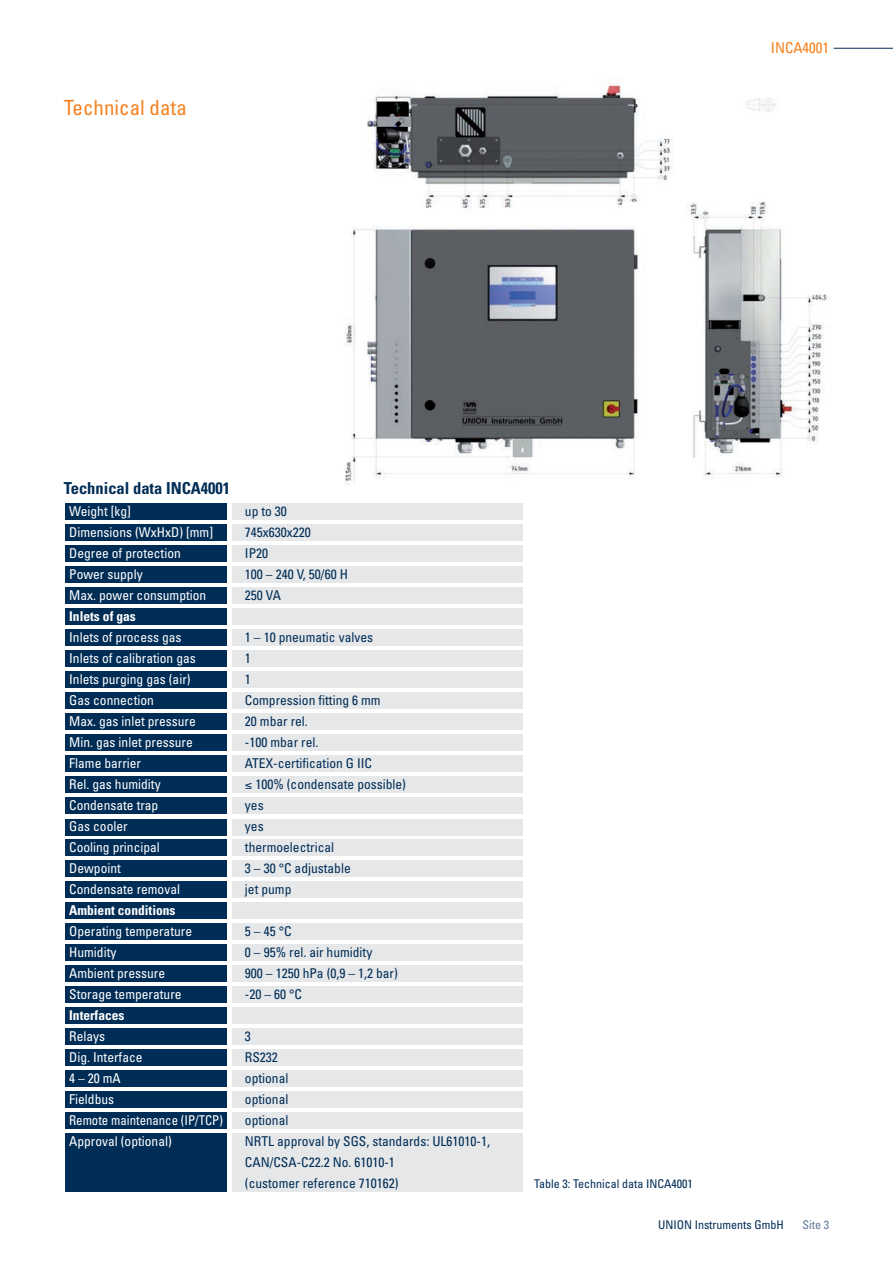
<style>
.page{position:relative;width:893px;height:1263px;background:#fff}
.page>*{position:absolute;margin:0;border:0;box-sizing:border-box;transform-origin:0 0}
.t1{font:condensed 21px "Univers";color:#f58220}
.t2{font:700 condensed 16.5px "Univers";color:#002d56}
.t3{font:condensed 15px "Univers";color:#f58220}
.t4{font:condensed 13.5px "Univers";color:#fff}
.t5{font:condensed 13.5px/21px "Univers";color:#002d56}
.t6{font:700 condensed 13.5px "Univers";color:#fff}
.t7{font:condensed 13.5px "Univers";color:#fff;scale:.95 1}
.t8{font:condensed 12px "Univers";color:#002d56}
.t9{font:condensed 12px "Univers";color:#62799a}
</style>
<div class="page">
<img style="left:345px;top:84px;width:485px;height:401px">
<hr style="left:834px;top:48px;width:59px;height:1px;background:#002d56">
<div style="left:65px;top:503px;width:162px;height:17px;background:#002d56"></div>
<div style="left:232px;top:503px;width:290px;height:17px;background:#e6e7e9"></div>
<div style="left:232px;top:524px;width:290px;height:17px;background:#e6e7e9"></div>
<div style="left:232px;top:545px;width:290px;height:17px;background:#e6e7e9"></div>
<div style="left:232px;top:566px;width:290px;height:17px;background:#e6e7e9"></div>
<div style="left:232px;top:587px;width:290px;height:17px;background:#e6e7e9"></div>
<div style="left:232px;top:608px;width:290px;height:17px;background:#e6e7e9"></div>
<div style="left:232px;top:629px;width:290px;height:17px;background:#e6e7e9"></div>
<div style="left:232px;top:650px;width:290px;height:17px;background:#e6e7e9"></div>
<div style="left:232px;top:671px;width:290px;height:17px;background:#e6e7e9"></div>
<div style="left:232px;top:692px;width:290px;height:17px;background:#e6e7e9"></div>
<div style="left:232px;top:713px;width:290px;height:17px;background:#e6e7e9"></div>
<div style="left:232px;top:734px;width:290px;height:17px;background:#e6e7e9"></div>
<div style="left:232px;top:755px;width:290px;height:17px;background:#e6e7e9"></div>
<div style="left:232px;top:776px;width:290px;height:17px;background:#e6e7e9"></div>
<div style="left:232px;top:797px;width:290px;height:17px;background:#e6e7e9"></div>
<div style="left:232px;top:860px;width:290px;height:17px;background:#e6e7e9"></div>
<div style="left:232px;top:819px;width:290px;height:17px;background:#e6e7e9"></div>
<div style="left:232px;top:839px;width:290px;height:17px;background:#e6e7e9"></div>
<div style="left:232px;top:881px;width:290px;height:17px;background:#e6e7e9"></div>
<div style="left:232px;top:902px;width:290px;height:17px;background:#e6e7e9"></div>
<div style="left:232px;top:923px;width:290px;height:17px;background:#e6e7e9"></div>
<div style="left:232px;top:944px;width:290px;height:17px;background:#e6e7e9"></div>
<div style="left:232px;top:965px;width:290px;height:17px;background:#e6e7e9"></div>
<div style="left:232px;top:986px;width:290px;height:17px;background:#e6e7e9"></div>
<div style="left:232px;top:1007px;width:290px;height:17px;background:#e6e7e9"></div>
<div style="left:232px;top:1028px;width:290px;height:17px;background:#e6e7e9"></div>
<div style="left:232px;top:1049px;width:290px;height:17px;background:#e6e7e9"></div>
<div style="left:232px;top:1070px;width:290px;height:17px;background:#e6e7e9"></div>
<div style="left:232px;top:1091px;width:290px;height:17px;background:#e6e7e9"></div>
<div style="left:232px;top:1112px;width:290px;height:17px;background:#e6e7e9"></div>
<div style="left:232px;top:1133px;width:290px;height:49px;background:#e6e7e9"></div>
<div style="left:232px;top:1175px;width:290px;height:17px;background:#e6e7e9"></div>
<div style="left:65px;top:524px;width:162px;height:17px;background:#002d56"></div>
<div style="left:65px;top:545px;width:162px;height:17px;background:#002d56"></div>
<div style="left:65px;top:566px;width:162px;height:17px;background:#002d56"></div>
<div style="left:65px;top:587px;width:162px;height:17px;background:#002d56"></div>
<div style="left:65px;top:608px;width:162px;height:17px;background:#002d56"></div>
<div style="left:65px;top:629px;width:162px;height:17px;background:#002d56"></div>
<div style="left:65px;top:650px;width:162px;height:17px;background:#002d56"></div>
<div style="left:65px;top:671px;width:162px;height:17px;background:#002d56"></div>
<div style="left:65px;top:692px;width:162px;height:17px;background:#002d56"></div>
<div style="left:65px;top:713px;width:162px;height:17px;background:#002d56"></div>
<div style="left:65px;top:734px;width:162px;height:17px;background:#002d56"></div>
<div style="left:65px;top:755px;width:162px;height:17px;background:#002d56"></div>
<div style="left:65px;top:776px;width:162px;height:17px;background:#002d56"></div>
<div style="left:65px;top:797px;width:162px;height:17px;background:#002d56"></div>
<div style="left:65px;top:860px;width:162px;height:17px;background:#002d56"></div>
<div style="left:65px;top:818px;width:162px;height:17px;background:#002d56"></div>
<div style="left:65px;top:839px;width:162px;height:17px;background:#002d56"></div>
<div style="left:65px;top:881px;width:162px;height:17px;background:#002d56"></div>
<div style="left:65px;top:902px;width:162px;height:17px;background:#002d56"></div>
<div style="left:65px;top:923px;width:162px;height:17px;background:#002d56"></div>
<div style="left:65px;top:944px;width:162px;height:17px;background:#002d56"></div>
<div style="left:65px;top:965px;width:162px;height:17px;background:#002d56"></div>
<div style="left:65px;top:986px;width:162px;height:17px;background:#002d56"></div>
<div style="left:65px;top:1007px;width:162px;height:17px;background:#002d56"></div>
<div style="left:65px;top:1028px;width:162px;height:17px;background:#002d56"></div>
<div style="left:65px;top:1049px;width:162px;height:17px;background:#002d56"></div>
<div style="left:65px;top:1070px;width:162px;height:17px;background:#002d56"></div>
<div style="left:65px;top:1091px;width:162px;height:17px;background:#002d56"></div>
<div style="left:65px;top:1112px;width:162px;height:17px;background:#002d56"></div>
<div style="left:65px;top:1133px;width:162px;height:46px;background:#002d56"></div>
<div style="left:65px;top:1175px;width:162px;height:17px;background:#002d56"></div>
<h1 class="t1" style="left:64px;top:100px;width:125px">Technical data</h1>
<p class="t3" style="left:771px;top:43px;width:60px">INCA4001</p>
<p class="t2" style="left:64px;top:482px;width:168px">Technical data INCA4001</p>
<p class="t4" style="left:69px;top:506px;width:63px">Weight [kg]</p>
<p class="t5" style="left:245px;top:502px;width:43px">up to 30</p>
<p class="t4" style="left:69px;top:527px;width:145px">Dimensions (WxHxD) [mm]</p>
<p class="t5" style="left:245px;top:523px;width:67px">745x630x220</p>
<p class="t4" style="left:69px;top:548px;width:113px">Degree of protection</p>
<p class="t5" style="left:245px;top:544px;width:25px">IP20</p>
<p class="t4" style="left:69px;top:569px;width:75px">Power supply</p>
<p class="t5" style="left:245px;top:565px;width:104px">100 – 240 V, 50/60 H</p>
<p class="t4" style="left:69px;top:590px;width:139px">Max. power consumption</p>
<p class="t5" style="left:245px;top:586px;width:38px">250 VA</p>
<p class="t6" style="left:69px;top:611px;width:68px">Inlets of gas</p>
<p class="t4" style="left:69px;top:632px;width:114px">Inlets of process gas</p>
<p class="t5" style="left:245px;top:628px;width:130px">1 – 10 pneumatic valves</p>
<p class="t4" style="left:69px;top:653px;width:128px">Inlets of calibration gas</p>
<p class="t5" style="left:245px;top:649px;width:7px">1</p>
<p class="t4" style="left:69px;top:674px;width:123px">Inlets purging gas (air)</p>
<p class="t5" style="left:245px;top:670px;width:7px">1</p>
<p class="t4" style="left:69px;top:695px;width:86px">Gas connection</p>
<p class="t5" style="left:245px;top:691px;width:137px">Compression fitting 6 mm</p>
<p class="t4" style="left:69px;top:716px;width:128px">Max. gas inlet pressure</p>
<p class="t5" style="left:245px;top:712px;width:64px">20 mbar rel.</p>
<p class="t4" style="left:69px;top:737px;width:125px">Min. gas inlet pressure</p>
<p class="t5" style="left:245px;top:733px;width:75px">-100 mbar rel.</p>
<p class="t4" style="left:69px;top:758px;width:73px">Flame barrier</p>
<p class="t5" style="left:245px;top:754px;width:129px">ATEX-certification G IIC</p>
<p class="t4" style="left:69px;top:779px;width:93px">Rel. gas humidity</p>
<p class="t5" style="left:245px;top:775px;width:163px">≤ 100% (condensate possible)</p>
<p class="t4" style="left:69px;top:800px;width:91px">Condensate trap</p>
<p class="t5" style="left:245px;top:796px;width:20px">yes</p>
<p class="t4" style="left:69px;top:821px;width:60px">Gas cooler</p>
<p class="t5" style="left:245px;top:817px;width:20px">yes</p>
<p class="t4" style="left:69px;top:842px;width:92px">Cooling principal</p>
<p class="t5" style="left:245px;top:838px;width:91px">thermoelectrical</p>
<p class="t4" style="left:69px;top:863px;width:53px">Dewpoint</p>
<p class="t5" style="left:245px;top:859px;width:107px">3 – 30 °C adjustable</p>
<p class="t4" style="left:69px;top:884px;width:112px">Condensate removal</p>
<p class="t5" style="left:245px;top:880px;width:48px">jet pump</p>
<p class="t6" style="left:69px;top:906px;width:108px">Ambient conditions</p>
<p class="t4" style="left:69px;top:927px;width:124px">Operating temperature</p>
<p class="t5" style="left:245px;top:922px;width:48px">5 – 45 °C</p>
<p class="t4" style="left:69px;top:948px;width:49px">Humidity</p>
<p class="t5" style="left:245px;top:943px;width:129px">0 – 95% rel. air humidity</p>
<p class="t4" style="left:69px;top:969px;width:97px">Ambient pressure</p>
<p class="t5" style="left:245px;top:964px;width:154px">900 – 1250 hPa (0,9 – 1,2 bar)</p>
<p class="t4" style="left:69px;top:990px;width:114px">Storage temperature</p>
<p class="t5" style="left:245px;top:985px;width:59px">-20 – 60 °C</p>
<p class="t6" style="left:69px;top:1011px;width:57px">Interfaces</p>
<p class="t4" style="left:69px;top:1032px;width:37px">Relays</p>
<p class="t5" style="left:245px;top:1027px;width:7px">3</p>
<p class="t4" style="left:69px;top:1053px;width:75px">Dig. Interface</p>
<p class="t5" style="left:245px;top:1048px;width:34px">RS232</p>
<p class="t4" style="left:69px;top:1074px;width:53px">4 – 20 mA</p>
<p class="t5" style="left:245px;top:1069px;width:45px">optional</p>
<p class="t4" style="left:69px;top:1095px;width:46px">Fieldbus</p>
<p class="t5" style="left:245px;top:1090px;width:45px">optional</p>
<p class="t7" style="left:69px;top:1115px;width:163px">Remote maintenance (IP/TCP)</p>
<p class="t5" style="left:245px;top:1111px;width:45px">optional</p>
<p class="t4" style="left:69px;top:1136px;width:104px">Approval (optional)</p>
<p class="t5" style="left:245px;top:1132px;width:247px">NRTL approval by SGS, standards: UL61010-1,<br>CAN/CSA-C22.2 No. 61010-1<br>(customer reference 710162)</p>
<p class="t8" style="left:534px;top:1179px;width:160px">Table 3: Technical data INCA4001</p>
<p class="t8" style="left:658px;top:1220px;width:127px">UNION Instruments GmbH</p>
<p class="t9" style="left:802px;top:1220px;width:28px">Site 3</p>
</div>
